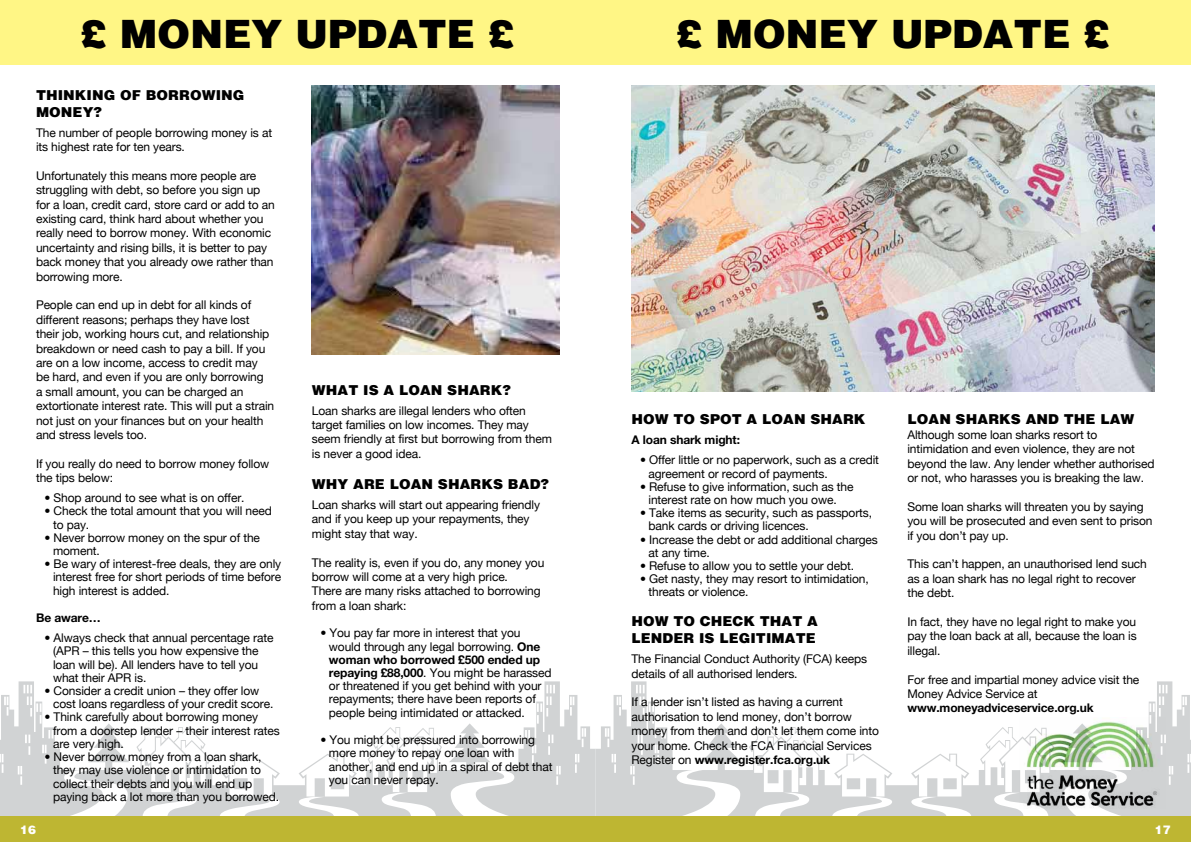
<style>
.page{position:relative;width:1191px;height:842px;background:#fff}
.page>*{position:absolute;margin:0;border:0;box-sizing:border-box;transform-origin:0 0}
.t1{font:900 40px "Helvetica";letter-spacing:.375em;color:#000}
.t2{font:900 14px/16.8px "Helvetica";color:#000}
.t3{font:12px/14.4px "Helvetica Neue";letter-spacing:-.01em;color:#000}
.t4{font:700 12px "Helvetica Neue";letter-spacing:-.01em;color:#000}
.t5{font:900 12px "Helvetica";color:#fff}
.s1{font-weight:700}
</style>
<div class="page">
<svg style="left:0;top:681px;width:595px;height:135px"></svg>
<svg style="left:595px;top:681px;width:596px;height:135px"></svg>
<div style="left:0;top:816px;width:1191px;height:26px;background:#beb632"></div>
<div style="left:0;top:0;width:1191px;height:64px;background:#fff685"></div>
<img style="left:1019px;top:718px;width:146px;height:91px">
<img style="left:312px;top:85px;width:247px;height:269px">
<img style="left:631px;top:85px;width:524px;height:306px">
<h1 class="t1" style="left:81px;top:10px;width:73px">£ MON</h1>
<h1 class="t1" style="left:223px;top:10px;width:293px">EYUPDATE £</h1>
<h1 class="t1" style="left:676px;top:10px;width:73px">£ MON</h1>
<h1 class="t1" style="left:818px;top:10px;width:293px">EYUPDATE £</h1>
<p class="t2" style="left:36px;top:86px;width:208px">THINKING OF BORROWING<br>MONEY?</p>
<p class="t3" style="left:36px;top:125px;width:238px">The number of people borrowing money is at its highest rate for ten years.</p>
<p class="t3" style="left:36px;top:168px;width:240px">Unfortunately this means more people are struggling with debt, so before you sign up for a loan, credit card, store card or add to an existing card, think hard about whether you really need to borrow money. With economic uncertainty and rising bills, it is better to pay back money that you already owe rather than borrowing more.</p>
<p class="t3" style="left:36px;top:298px;width:240px">People can end up in debt for all kinds of different reasons; perhaps they have lost their job, working hours cut, and relationship breakdown or need cash to pay a bill. If you are on a low income, access to credit may<br>be hard, and even if you are only borrowing<br>a small amount, you can be charged an extortionate interest rate. This will put a strain not just on your finances but on your health and stress levels too.</p>
<p class="t3" style="left:36px;top:456px;width:235px">If you really do need to borrow money follow the tips below:</p>
<p class="t3" style="left:45px;top:491px;width:202px">• Shop around to see what is on offer.</p>
<p class="t3" style="left:53px;top:504px;width:220px;line-height:13.2px;text-indent:-9px">• Check the total amount that you will need to pay.</p>
<p class="t3" style="left:53px;top:531px;width:208px;line-height:13.2px;text-indent:-9px">• Never borrow money on the spur of the moment.</p>
<p class="t3" style="left:53px;top:557px;width:230px;line-height:13.2px;text-align:justify;text-indent:-9px">• Be wary of interest-free deals, they are only interest free for short periods of time before high interest is added.</p>
<p class="t4" style="left:36px;top:610px;width:66px">Be aware…</p>
<p class="t3" style="left:53px;top:631px;width:222px;line-height:13.2px;text-indent:-9px">• Always check that annual percentage rate (APR – this tells you how expensive the loan will be). All lenders have to tell you what their APR is.</p>
<p class="t3" style="left:53px;top:684px;width:222px;line-height:13.2px;text-indent:-9px">• Consider a credit union – they offer low cost loans regardless of your credit score.</p>
<p class="t3" style="left:53px;top:710px;width:228px;line-height:13.2px;text-indent:-9px">• Think carefully about borrowing money from a doorstep lender – their interest rates are very high.</p>
<p class="t3" style="left:53px;top:750px;width:227px;line-height:13.2px;text-indent:-9px">• Never borrow money from a loan shark, they may use violence or intimidation to collect their debts and you will end up paying back a lot more than you borrowed.</p>
<p class="t2" style="left:312px;top:381px;width:201px">WHAT IS A LOAN SHARK?</p>
<p class="t3" style="left:312px;top:403px;width:241px">Loan sharks are illegal lenders who often target families on low incomes. They may seem friendly at first but borrowing from them is never a good idea.</p>
<p class="t2" style="left:312px;top:476px;width:239px">WHY ARE LOAN SHARKS BAD?</p>
<p class="t3" style="left:312px;top:497px;width:230px">Loan sharks will start out appearing friendly and if you keep up your repayments, they might stay that way.</p>
<p class="t3" style="left:312px;top:555px;width:234px">The reality is, even if you do, any money you borrow will come at a very high price.<br>There are many risks attached to borrowing from a loan shark:</p>
<p class="t3" style="left:329px;top:626px;width:224px;line-height:13.2px;text-indent:-9px">• You pay far more in interest that you would through any legal borrowing. <span class="s1">One woman who borrowed £500 ended up repaying £88,000</span>. You might be harassed or threatened if you get behind with your repayments; there have been reports of people being intimidated or attacked.</p>
<p class="t3" style="left:329px;top:733px;width:225px;line-height:13.2px;text-indent:-9px">• You might be pressured into borrowing more money to repay one loan with another, and end up in a spiral of debt that you can never repay.</p>
<p class="t2" style="left:631px;top:411px;width:236px">HOW TO SPOT A LOAN SHARK</p>
<p class="t4" style="left:631px;top:433px;width:110px">A loan shark might:</p>
<p class="t3" style="left:648px;top:453px;width:232px;line-height:13.2px;text-indent:-9px">• Offer little or no paperwork, such as a credit agreement or record of payments.</p>
<p class="t3" style="left:648px;top:480px;width:206px;line-height:13.2px;text-indent:-9px">• Refuse to give information, such as the interest rate on how much you owe.</p>
<p class="t3" style="left:648px;top:506px;width:225px;line-height:13.2px;text-indent:-9px">• Take items as security, such as passports, bank cards or driving licences.</p>
<p class="t3" style="left:648px;top:533px;width:231px;line-height:13.2px;text-indent:-9px">• Increase the debt or add additional charges at any time.</p>
<p class="t3" style="left:640px;top:558px;width:216px">• Refuse to allow you to settle your debt.</p>
<p class="t3" style="left:648px;top:572px;width:222px;line-height:13.2px;text-indent:-9px">• Get nasty, they may resort to intimidation, threats or violence.</p>
<p class="t2" style="left:631px;top:613px;width:188px">HOW TO CHECK THAT A<br>LENDER IS LEG ITIMATE</p>
<p class="t3" style="left:631px;top:652px;width:237px">The Financial Conduct Authority (FCA) keeps details of all authorised lenders.</p>
<p class="t3" style="left:631px;top:695px;width:249px">If a lender isn’t listed as having a current authorisation to lend money, don’t borrow money from them and don’t let them come into your home. Check the FCA Financial Services Register on <span class="s1">www.register.fca.org.uk</span></p>
<p class="t2" style="left:907px;top:411px;width:228px">LOAN SHARKS AND THE LAW</p>
<p class="t3" style="left:907px;top:427px;width:248px">Although some loan sharks resort to intimidation and even violence, they are not beyond the law. Any lender whether authorised or not, who harasses you is breaking the law.</p>
<p class="t3" style="left:907px;top:499px;width:247px">Some loan sharks will threaten you by saying you will be prosecuted and even sent to prison if you don’t pay up.</p>
<p class="t3" style="left:907px;top:557px;width:241px">This can’t happen, an unauthorised lend such as a loan shark has no legal right to recover the debt.</p>
<p class="t3" style="left:907px;top:614px;width:231px;text-align:justify">In fact, they have no legal right to make you pay the loan back at all, because the loan is illegal.</p>
<p class="t3" style="left:907px;top:672px;width:233px">For free and impartial money advice visit the<br>Money Advice Service at</p>
<p class="t4" style="left:907px;top:701px;width:188px">www.moneyadviceservice.org.uk</p>
<p class="t5" style="left:20px;top:823px;width:18px">16</p>
<p class="t5" style="left:1155px;top:823px;width:18px">17</p>
</div>
